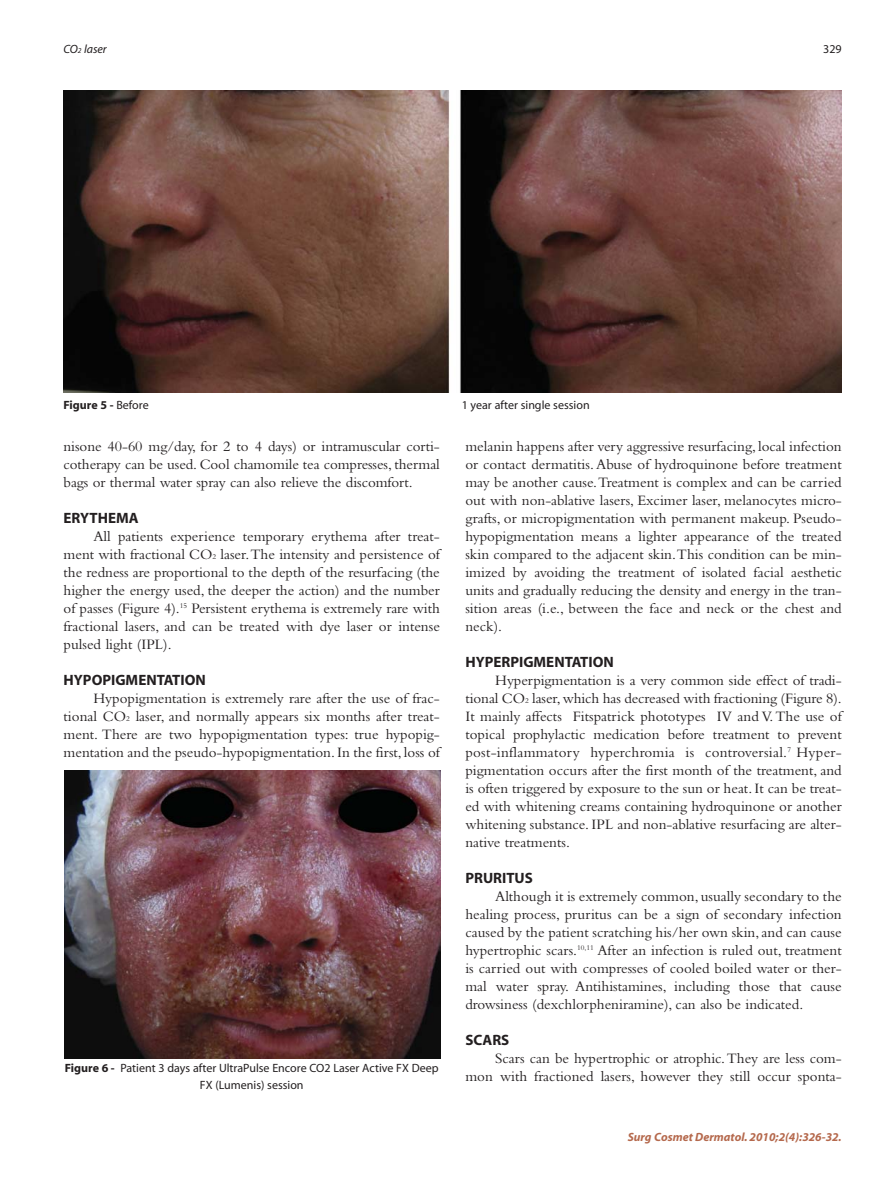
<style>
.page{position:relative;width:893px;height:1191px;background:#fff}
.page>*{position:absolute;margin:0;border:0;box-sizing:border-box;transform-origin:0 0}
.t1{font:15px/18px "Bembo";color:#231f20;text-align:justify}
.t2{font:700 15px "Myriad";color:#231f20}
.t3{font:12px/16.5px "Myriad";color:#231f20;text-align:center}
.t4{font:italic 700 12px "Myriad";color:#b5694d}
.t5{font:700 12px "Myriad";color:#231f20}
.t6{font:italic 12px "Myriad";color:#231f20}
.s1{font-size:7.5px}
.s2{font-weight:400}
.s3{font-weight:700}
</style>
<div class="page">
<img style="left:64px;top:90px;width:778px;height:302px">
<img style="left:64px;top:770px;width:376px;height:288px">
<p class="t6" style="left:64px;top:45px;width:45px">CO<span class="s1">2</span> laser</p>
<p class="t3" style="left:823px;top:42px;width:20px">329</p>
<p class="t5" style="left:64px;top:401px;width:87px">Figure 5 - <span class="s2">Before</span></p>
<p class="t3" style="left:462px;top:398px;width:129px">1 year after single session</p>
<p class="t1" style="left:64px;top:439px;width:378px">nisone 40-60 mg/day, for 2 to 4 days) or intramuscular corti&shy;cotherapy can be used. Cool chamomile tea compresses, thermal bags or thermal water spray can also relieve the discomfort.</p>
<p class="t2" style="left:64px;top:512px;width:77px">ERYTHEMA</p>
<p class="t1" style="left:64px;top:529px;width:378px;text-indent:30px">All patients experience temporary erythema after treat&shy;ment with fractional CO<span class="s1">2</span> laser.The intensity and persistence of the redness are proportional to the depth of the resurfacing (the higher the energy used, the deeper the action) and the number of passes (Figure 4).<sup>15</sup> Persistent erythema is extremely rare with fractional lasers, and can be treated with dye laser or intense pulsed light (IPL).</p>
<p class="t2" style="left:64px;top:674px;width:144px">HYPOPIGMENTATION</p>
<p class="t1" style="left:64px;top:691px;width:378px;text-indent:30px">Hypopigmentation is extremely rare after the use of frac&shy;tional CO<span class="s1">2</span> laser, and normally appears six months after treat&shy;ment. There are two hypopigmentation types: true hypopig&shy;mentation and the pseudo-hypopigmentation.In the first,loss of</p>
<p class="t3" style="left:65px;top:1061px;width:375px"><span class="s3">Figure 6 -</span> Patient 3 days after UltraPulse Encore CO2 Laser Active FX Deep<br>FX (Lumenis) session</p>
<p class="t1" style="left:465px;top:439px;width:378px">melanin happens after very aggressive resurfacing, local infection or contact dermatitis. Abuse of hydroquinone before treatment may be another cause.Treatment is complex and can be carried out with non-ablative lasers, Excimer laser, melanocytes micro&shy;grafts, or micropigmentation with permanent makeup. Pseudo&shy;hypopigmentation means a lighter appearance of the treated skin compared to the adjacent skin.This condition can be min&shy;imized by avoiding the treatment of isolated facial aesthetic units and gradually reducing the density and energy in the tran&shy;sition areas (i.e., between the face and neck or the chest and neck).</p>
<p class="t2" style="left:465px;top:656px;width:150px">HYPERPIGMENTATION</p>
<p class="t1" style="left:465px;top:673px;width:378px;text-indent:30px">Hyperpigmentation is a very common side effect of tradi&shy;tional CO<span class="s1">2</span> laser,which has decreased with fractioning (Figure 8).<br>It mainly affects Fitspatrick phototypes IV and V. The use of topical prophylactic medication before treatment to prevent post-inflammatory hyperchromia is controversial.<sup>7</sup> Hyper&shy;pigmentation occurs after the first month of the treatment, and is often triggered by exposure to the sun or heat. It can be treat&shy;ed with whitening creams containing hydroquinone or another whitening substance. IPL and non-ablative resurfacing are alter&shy;native treatments.</p>
<p class="t2" style="left:465px;top:872px;width:69px">PRURITUS</p>
<p class="t1" style="left:465px;top:889px;width:378px;text-indent:30px">Although it is extremely common,usually secondary to the healing process, pruritus can be a sign of secondary infection caused by the patient scratching his/her own skin, and can cause hypertrophic scars.<sup>10,11</sup> After an infection is ruled out, treatment is carried out with compresses of cooled boiled water or ther&shy;mal water spray. Antihistamines, including those that cause drowsiness (dexchlorpheniramine), can also be indicated.</p>
<p class="t2" style="left:465px;top:1034px;width:45px">SCARS</p>
<p class="t1" style="left:465px;top:1051px;width:378px;text-align:right">Scars can be hypertrophic or atrophic.They are less com&shy;mon with fractioned lasers, however they still occur sponta-</p>
<p class="t4" style="left:628px;top:1132px;width:216px">Surg Cosmet Dermatol. 2010;2(4):326-32.</p>
</div>
